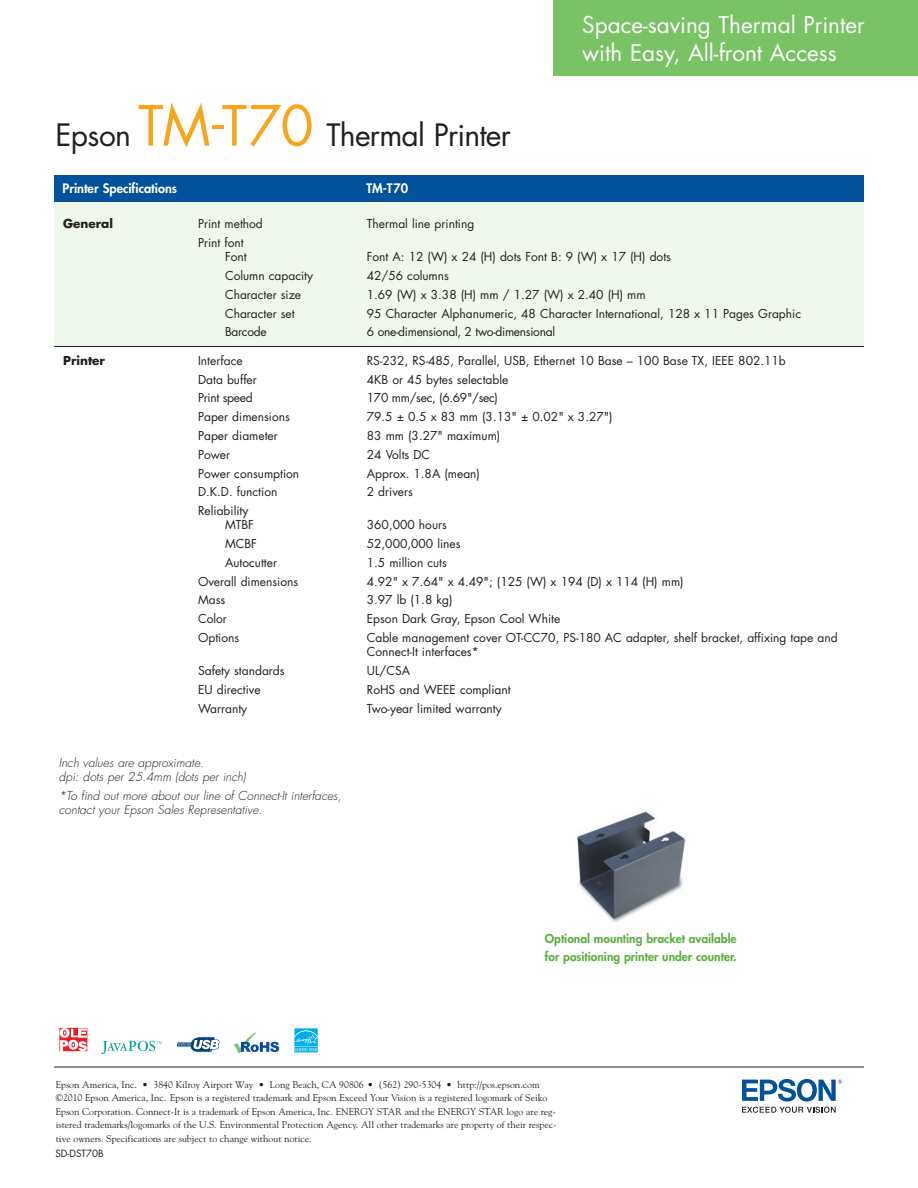
<style>
.page{position:relative;width:918px;height:1188px;background:#fff}
.page>*{position:absolute;margin:0;border:0;box-sizing:border-box;transform-origin:0 0}
.t1{font:30px "Futura";letter-spacing:-.025em;color:#231f20}
.orange_box_type{font:22.5px/28.5px "Futura";color:#fff}
.t2{font:800 12.75px "Futura";color:#fff}
.chart_text{font:12px/14.2px "Futura";color:#231f20}
.chart_text-2{font:italic 300 12px/14.2px "Futura";color:#231f20}
.chart_text-3{font:12px "Futura";letter-spacing:-.025em;color:#231f20}
.sidebar_copy{font:800 12px/17.2px "Futura";color:#5cae40}
.chart_text-4{font:700 12px "Futura";color:#231f20}
.copyright_info{font:9.75px/13.5px "Goudy";color:#231f20}
.t3{font:9.75px "Futura";color:#231f20}
.s1{font-size:54px;color:#f9a51b}
</style>
<div class="page">
<div style="left:54px;top:202px;width:810px;height:144px;background:#f0f7ed"></div>
<div style="left:54px;top:175px;width:810px;height:27px;background:#01529a"></div>
<hr style="left:54px;top:346px;width:810px;height:1px;background:#231f20">
<hr style="left:54px;top:1067px;width:810px;height:1px;background:#231f20">
<svg style="left:742px;top:1079px;width:100px;height:34px"></svg>
<img style="left:577px;top:811px;width:109px;height:111px">
<div style="left:554px;top:0;width:364px;height:76px;background:#79c366"></div>
<svg style="left:59px;top:1028px;width:28px;height:23px"></svg>
<svg style="left:101px;top:1041px;width:61px;height:13px"></svg>
<svg style="left:176px;top:1036px;width:44px;height:17px"></svg>
<svg style="left:233px;top:1032px;width:46px;height:22px"></svg>
<svg style="left:294px;top:1028px;width:24px;height:25px"></svg>
<p class="t1" style="left:56px;top:114px;width:457px">Epson <span class="s1">TM</span><sup>-</sup><span class="s1">T70</span> Thermal Printer</p>
<p class="t2" style="left:63px;top:180px;width:116px">Printer Specifications</p>
<p class="t2" style="left:366px;top:180px;width:43px">TM-T70</p>
<p class="orange_box_type" style="left:582px;top:10px;width:284px">Space-saving Thermal Printer with Easy, All-front Access</p>
<p class="chart_text-4" style="left:63px;top:215px;width:51px">General</p>
<p class="chart_text" style="left:198px;top:216px;width:66px">Print method</p>
<p class="chart_text" style="left:367px;top:216px;width:109px">Thermal line printing</p>
<p class="chart_text" style="left:198px;top:235px;width:47px">Print font</p>
<p class="chart_text" style="left:225px;top:249px;width:23px">Font</p>
<p class="chart_text" style="left:367px;top:249px;width:306px">Font A: 12 (W) x 24 (H) dots Font B: 9 (W) x 17 (H) dots</p>
<p class="chart_text" style="left:225px;top:268px;width:90px">Column capacity</p>
<p class="chart_text" style="left:367px;top:268px;width:84px">42/56 columns</p>
<p class="chart_text" style="left:225px;top:287px;width:78px">Character size</p>
<p class="chart_text" style="left:367px;top:287px;width:280px">1.69 (W) x 3.38 (H) mm / 1.27 (W) x 2.40 (H) mm</p>
<p class="chart_text" style="left:225px;top:306px;width:71px">Character set</p>
<p class="chart_text" style="left:367px;top:306px;width:436px">95 Character Alphanumeric, 48 Character International, 128 x 11 Pages Graphic</p>
<p class="chart_text-3" style="left:225px;top:324px;width:43px">Barcode</p>
<p class="chart_text-3" style="left:367px;top:324px;width:190px">6 one-dimensional, 2 two-dimensional</p>
<p class="chart_text-4" style="left:63px;top:352px;width:44px">Printer</p>
<p class="chart_text" style="left:198px;top:353px;width:46px">Interface</p>
<p class="chart_text" style="left:367px;top:353px;width:421px">RS-232, RS-485, Parallel, USB, Ethernet 10 Base – 100 Base TX, IEEE 802.11b</p>
<p class="chart_text" style="left:198px;top:372px;width:60px">Data buffer</p>
<p class="chart_text" style="left:367px;top:372px;width:143px">4KB or 45 bytes selectable</p>
<p class="chart_text-3" style="left:198px;top:390px;width:56px">Print speed</p>
<p class="chart_text-3" style="left:367px;top:390px;width:133px">170 mm/sec, (6.69"/sec)</p>
<p class="chart_text" style="left:198px;top:409px;width:93px">Paper dimensions</p>
<p class="chart_text" style="left:367px;top:409px;width:247px">79.5 ± 0.5 x 83 mm (3.13" ± 0.02" x 3.27")</p>
<p class="chart_text" style="left:198px;top:428px;width:81px">Paper diameter</p>
<p class="chart_text" style="left:367px;top:428px;width:135px">83 mm (3.27" maximum)</p>
<p class="chart_text" style="left:198px;top:447px;width:34px">Power</p>
<p class="chart_text" style="left:367px;top:447px;width:65px">24 Volts DC</p>
<p class="chart_text" style="left:198px;top:466px;width:103px">Power consumption</p>
<p class="chart_text" style="left:367px;top:466px;width:115px">Approx. 1.8A (mean)</p>
<p class="chart_text" style="left:198px;top:485px;width:81px">D.K.D. function</p>
<p class="chart_text" style="left:367px;top:485px;width:48px">2 drivers</p>
<p class="chart_text" style="left:225px;top:503px;width:30px;text-indent:-27px">Reliability<br>MTBF</p>
<p class="chart_text" style="left:367px;top:518px;width:82px">360,000 hours</p>
<p class="chart_text" style="left:225px;top:536px;width:33px">MCBF</p>
<p class="chart_text" style="left:367px;top:536px;width:95px">52,000,000 lines</p>
<p class="chart_text" style="left:225px;top:555px;width:54px">Autocutter</p>
<p class="chart_text" style="left:367px;top:555px;width:82px">1.5 million cuts</p>
<p class="chart_text" style="left:198px;top:574px;width:102px">Overall dimensions</p>
<p class="chart_text" style="left:367px;top:574px;width:318px">4.92" x 7.64" x 4.49"; (125 (W) x 194 (D) x 114 (H) mm)</p>
<p class="chart_text" style="left:198px;top:593px;width:29px">Mass</p>
<p class="chart_text" style="left:367px;top:593px;width:87px">3.97 lb (1.8 kg)</p>
<p class="chart_text" style="left:198px;top:612px;width:30px">Color</p>
<p class="chart_text" style="left:367px;top:612px;width:195px">Epson Dark Gray, Epson Cool White</p>
<p class="chart_text" style="left:198px;top:630px;width:43px">Options</p>
<p class="chart_text" style="left:367px;top:630px;width:472px">Cable management cover OT-CC70, PS-180 AC adapter, shelf bracket, affixing tape and<br>Connect-It interfaces*</p>
<p class="chart_text" style="left:198px;top:663px;width:88px">Safety standards</p>
<p class="chart_text" style="left:367px;top:663px;width:45px">UL/CSA</p>
<p class="chart_text" style="left:198px;top:682px;width:64px">EU directive</p>
<p class="chart_text" style="left:367px;top:682px;width:145px">RoHS and WEEE compliant</p>
<p class="chart_text" style="left:198px;top:701px;width:51px">Warranty</p>
<p class="chart_text" style="left:367px;top:701px;width:137px">Two-year limited warranty</p>
<p class="chart_text-2" style="left:59px;top:756px;width:146px">Inch values are approximate.</p>
<p class="chart_text-2" style="left:59px;top:770px;width:188px">dpi: dots per 25.4mm (dots per inch)</p>
<p class="chart_text-2" style="left:59px;top:789px;width:284px">*To find out more about our line of Connect-It interfaces, contact your Epson Sales Representative.</p>
<p class="sidebar_copy" style="left:545px;top:930px;width:193px">Optional mounting bracket available for positioning printer under counter.</p>
<p class="copyright_info" style="left:56px;top:1077px;width:485px">Epson America, Inc. • 3840 Kilroy Airport Way • Long Beach, CA 90806 • (562) 290-5304 • http://pos.epson.com</p>
<p class="copyright_info" style="left:56px;top:1091px;width:502px">©2010 Epson America, Inc. Epson is a registered trademark and Epson Exceed Your Vision is a registered logomark of Seiko Epson Corporation. Connect-It is a trademark of Epson America, Inc. ENERGY STAR and the ENERGY STAR logo are reg&shy;istered trademarks/logomarks of the U.S. Environmental Protection Agency. All other trademarks are property of their respec&shy;tive owners. Specifications are subject to change without notice.</p>
<p class="t3" style="left:56px;top:1146px;width:50px">SD-DST70B</p>
</div>
